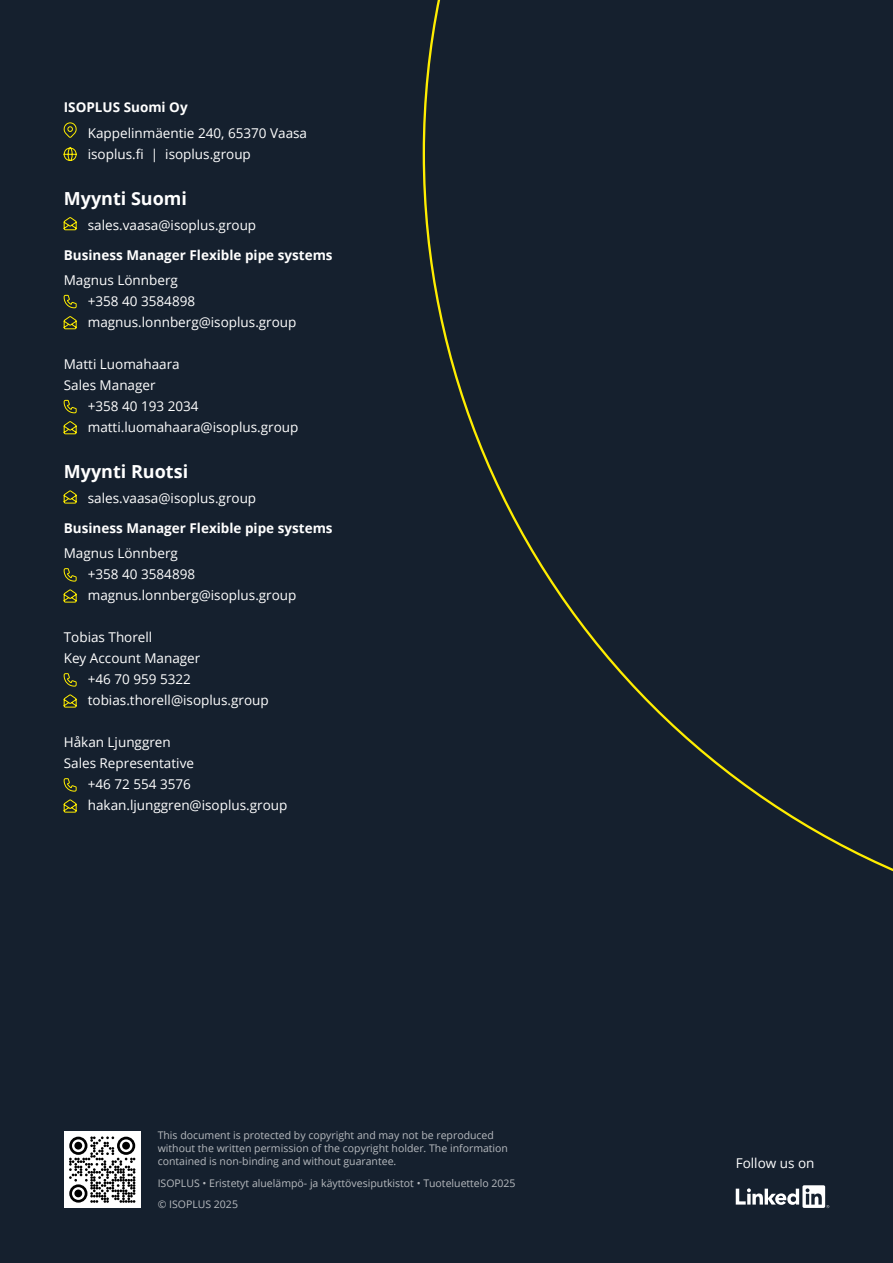
<style>
.page{position:relative;width:893px;height:1263px;background:#15202e}
.page>*{position:absolute;margin:0;border:0;box-sizing:border-box;transform-origin:0 0}
.t1{font:700 18px "Open Sans";color:#fff}
.t2{font:13.5px/21px "Open Sans";color:#fff}
.t3{font:700 13.5px "Open Sans";color:#fff}
.t4{font:10.5px/13px "Open Sans";color:#fff}
</style>
<div class="page">
<svg style="left:423px;top:0;width:470px;height:872px"></svg>
<svg style="left:63px;top:122px;width:14px;height:16px"></svg>
<svg style="left:63px;top:147px;width:14px;height:14px"></svg>
<svg style="left:63px;top:217px;width:14px;height:14px"></svg>
<svg style="left:63px;top:294px;width:14px;height:15px"></svg>
<svg style="left:63px;top:316px;width:14px;height:14px"></svg>
<svg style="left:63px;top:399px;width:14px;height:15px"></svg>
<svg style="left:63px;top:421px;width:14px;height:14px"></svg>
<svg style="left:63px;top:490px;width:14px;height:14px"></svg>
<svg style="left:63px;top:568px;width:14px;height:14px"></svg>
<svg style="left:63px;top:589px;width:14px;height:14px"></svg>
<svg style="left:63px;top:673px;width:14px;height:14px"></svg>
<svg style="left:63px;top:694px;width:14px;height:14px"></svg>
<svg style="left:63px;top:778px;width:14px;height:14px"></svg>
<svg style="left:63px;top:799px;width:14px;height:14px"></svg>
<div style="left:64px;top:1131px;width:77px;height:77px;background:#fff"></div>
<svg style="left:69px;top:1136px;width:66px;height:67px"></svg>
<div style="left:74px;top:1142px;width:8px;height:7px;background:#000;border-radius:50%"></div>
<div style="left:122px;top:1142px;width:8px;height:7px;background:#000;border-radius:50%"></div>
<div style="left:74px;top:1189px;width:8px;height:8px;background:#000;border-radius:50%"></div>
<svg style="left:736px;top:1185px;width:93px;height:23px"></svg>
<p class="t3" style="left:64px;top:98px;width:125px">ISOPLUS Suomi Oy</p>
<p class="t2" style="left:88px;top:122px;width:221px">Kappelinmäentie 240, 65370 Vaasa isoplus.fi | isoplus.group</p>
<h1 class="t1" style="left:64px;top:186px;width:125px">Myynti Suomi</h1>
<p class="t2" style="left:88px;top:214px;width:170px">sales.vaasa@isoplus.group</p>
<p class="t3" style="left:64px;top:245px;width:270px">Business Manager Flexible pipe systems</p>
<p class="t2" style="left:88px;top:269px;width:210px;text-indent:-24px">Magnus Lönnberg<br>+358 40 3584898 magnus.lonnberg@isoplus.group</p>
<p class="t2" style="left:64px;top:353px;width:117px">Matti Luomahaara<br>Sales Manager</p>
<p class="t2" style="left:88px;top:395px;width:212px">+358 40 193 2034 matti.luomahaara@isoplus.group</p>
<h1 class="t1" style="left:64px;top:459px;width:126px">Myynti Ruotsi</h1>
<p class="t2" style="left:88px;top:488px;width:170px">sales.vaasa@isoplus.group</p>
<p class="t3" style="left:64px;top:518px;width:270px">Business Manager Flexible pipe systems</p>
<p class="t2" style="left:88px;top:542px;width:210px;text-indent:-24px">Magnus Lönnberg<br>+358 40 3584898 magnus.lonnberg@isoplus.group</p>
<p class="t2" style="left:64px;top:626px;width:90px">Tobias Thorell</p>
<p class="t2" style="left:64px;top:647px;width:138px">Key Account Manager</p>
<p class="t2" style="left:88px;top:668px;width:105px">+46 70 959 5322</p>
<p class="t2" style="left:88px;top:689px;width:183px">tobias.thorell@isoplus.group</p>
<p class="t2" style="left:64px;top:731px;width:109px">Håkan Ljunggren</p>
<p class="t2" style="left:64px;top:752px;width:132px">Sales Representative</p>
<p class="t2" style="left:88px;top:773px;width:105px">+46 72 554 3576</p>
<p class="t2" style="left:88px;top:794px;width:201px">hakan.ljunggren@isoplus.group</p>
<p class="t4" style="left:158px;top:1128px;width:352px">This document is protected by copyright and may not be reproduced without the written permission of the copyright holder. The information contained is non-binding and without guarantee.</p>
<p class="t4" style="left:158px;top:1171px;width:359px;line-height:21.6px">ISOPLUS • Eristetyt aluelämpö- ja käyttövesiputkistot • Tuoteluettelo 2025 © ISOPLUS 2025</p>
<p class="t2" style="left:736px;top:1152px;width:80px">Follow us on</p>
</div>
